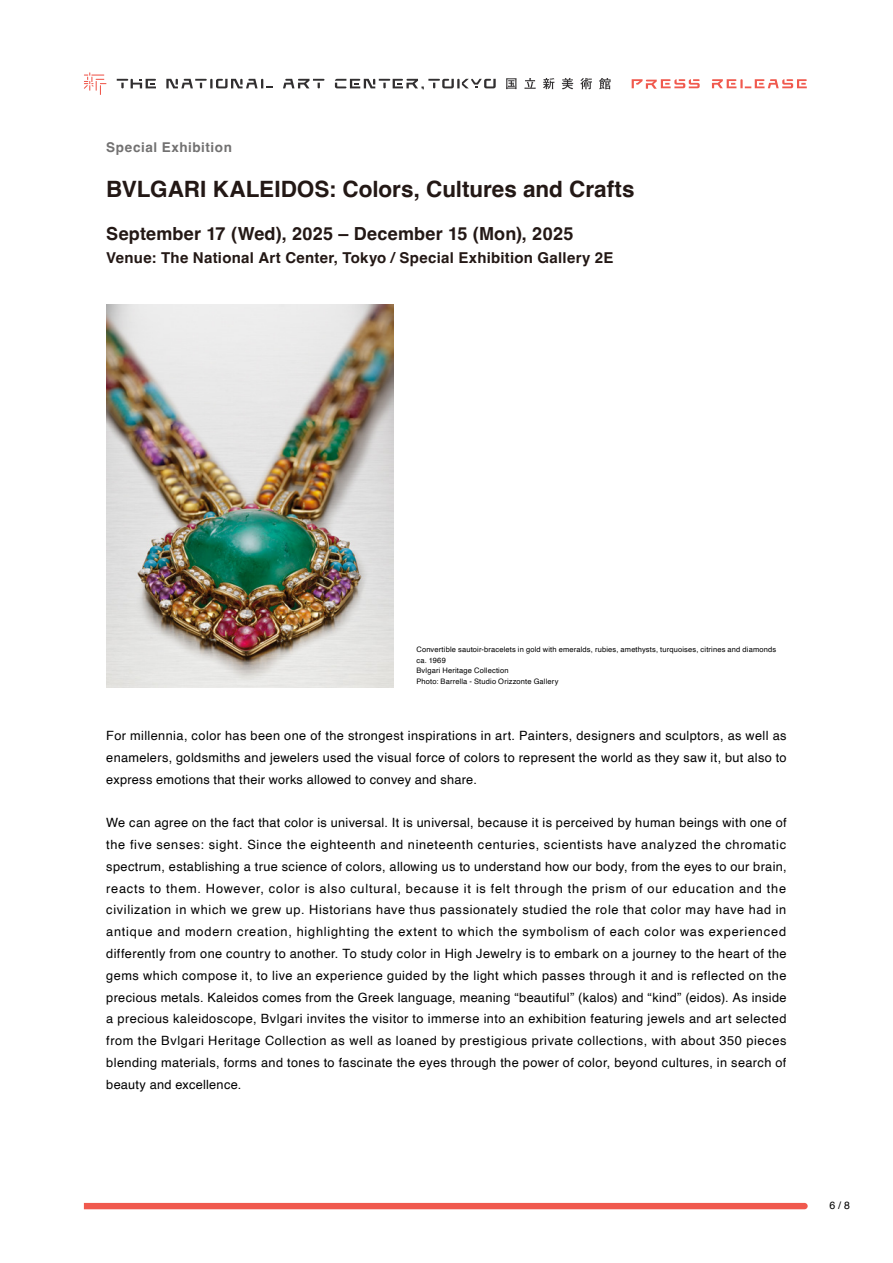
<style>
.page{position:relative;width:893px;height:1263px;background:#fff}
.page>*{position:absolute;margin:0;border:0;box-sizing:border-box;transform-origin:0 0}
.t1{font:700 22.5px "Helvetica";color:#231815}
.t2{font:700 18px "Helvetica";letter-spacing:.015em;color:#231815}
.t3{font:700 15px "Helvetica";letter-spacing:.015em;color:#231815}
.t4{font:700 13.5px "Helvetica";letter-spacing:.04em;color:#727171}
.t5{font:12.75px/21.8px "Helvetica";letter-spacing:.02em;color:#000;text-align:justify}
.t6{font:10.5px "Helvetica";color:#000}
.t7{font:7.5px/10.5px "Helvetica";letter-spacing:.02em;color:#000}
</style>
<div class="page">
<div style="left:84px;top:1203px;width:724px;height:6px;background:#f0594e"></div>
<img style="left:106px;top:305px;width:287px;height:382px">
<svg style="left:84px;top:72px;width:22px;height:23px"></svg>
<svg style="left:283px;top:79px;width:41px;height:9px"></svg>
<svg style="left:117px;top:79px;width:39px;height:9px"></svg>
<svg style="left:166px;top:79px;width:107px;height:9px"></svg>
<svg style="left:335px;top:79px;width:161px;height:10px"></svg>
<svg style="left:506px;top:78px;width:10px;height:11px"></svg>
<svg style="left:524px;top:78px;width:12px;height:11px"></svg>
<svg style="left:562px;top:78px;width:11px;height:11px"></svg>
<svg style="left:580px;top:78px;width:12px;height:11px"></svg>
<svg style="left:599px;top:78px;width:12px;height:11px"></svg>
<svg style="left:543px;top:78px;width:11px;height:11px"></svg>
<svg style="left:632px;top:79px;width:68px;height:10px"></svg>
<svg style="left:712px;top:79px;width:95px;height:9px"></svg>
<p class="t4" style="left:106px;top:139px;width:127px">Special Exhibition</p>
<h1 class="t1" style="left:106px;top:175px;width:530px">BVLGARI KALEIDOS: Colors, Cultures and Crafts</h1>
<h2 class="t2" style="left:106px;top:222px;width:469px">September 17 (Wed), 2025 – December 15 (Mon), 2025</h2>
<p class="t3" style="left:106px;top:248px;width:509px">Venue: The National Art Center, Tokyo / Special Exhibition Gallery 2E</p>
<p class="t7" style="left:416px;top:645px;width:361px">Convertible sautoir-bracelets in gold with emeralds, rubies, amethysts, turquoises, citrines and diamonds ca. 1969<br>Bvlgari Heritage Collection<br>Photo: Barrella - Studio Orizzonte Gallery</p>
<p class="t5" style="left:106px;top:725px;width:682px">For millennia, color has been one of the strongest inspirations in art. Painters, designers and sculptors, as well as enamelers, goldsmiths and jewelers used the visual force of colors to represent the world as they saw it, but also to express emotions that their works allowed to convey and share.</p>
<p class="t5" style="left:106px;top:812px;width:682px">We can agree on the fact that color is universal. It is universal, because it is perceived by human beings with one of the five senses: sight. Since the eighteenth and nineteenth centuries, scientists have analyzed the chromatic spectrum, establishing a true science of colors, allowing us to understand how our body, from the eyes to our brain, reacts to them. However, color is also cultural, because it is felt through the prism of our education and the civilization in which we grew up. Historians have thus passionately studied the role that color may have had in antique and modern creation, highlighting the extent to which the symbolism of each color was experienced differently from one country to another. To study color in High Jewelry is to embark on a journey to the heart of the gems which compose it, to live an experience guided by the light which passes through it and is reflected on the precious metals. Kaleidos comes from the Greek language, meaning “beautiful” (kalos) and “kind” (eidos). As inside a precious kaleidoscope, Bvlgari invites the visitor to immerse into an exhibition featuring jewels and art selected from the Bvlgari Heritage Collection as well as loaned by prestigious private collections, with about 350 pieces blending materials, forms and tones to fascinate the eyes through the power of color, beyond cultures, in search of beauty and excellence.</p>
<p class="t6" style="left:829px;top:1197px;width:22px">6 / 8</p>
</div>
